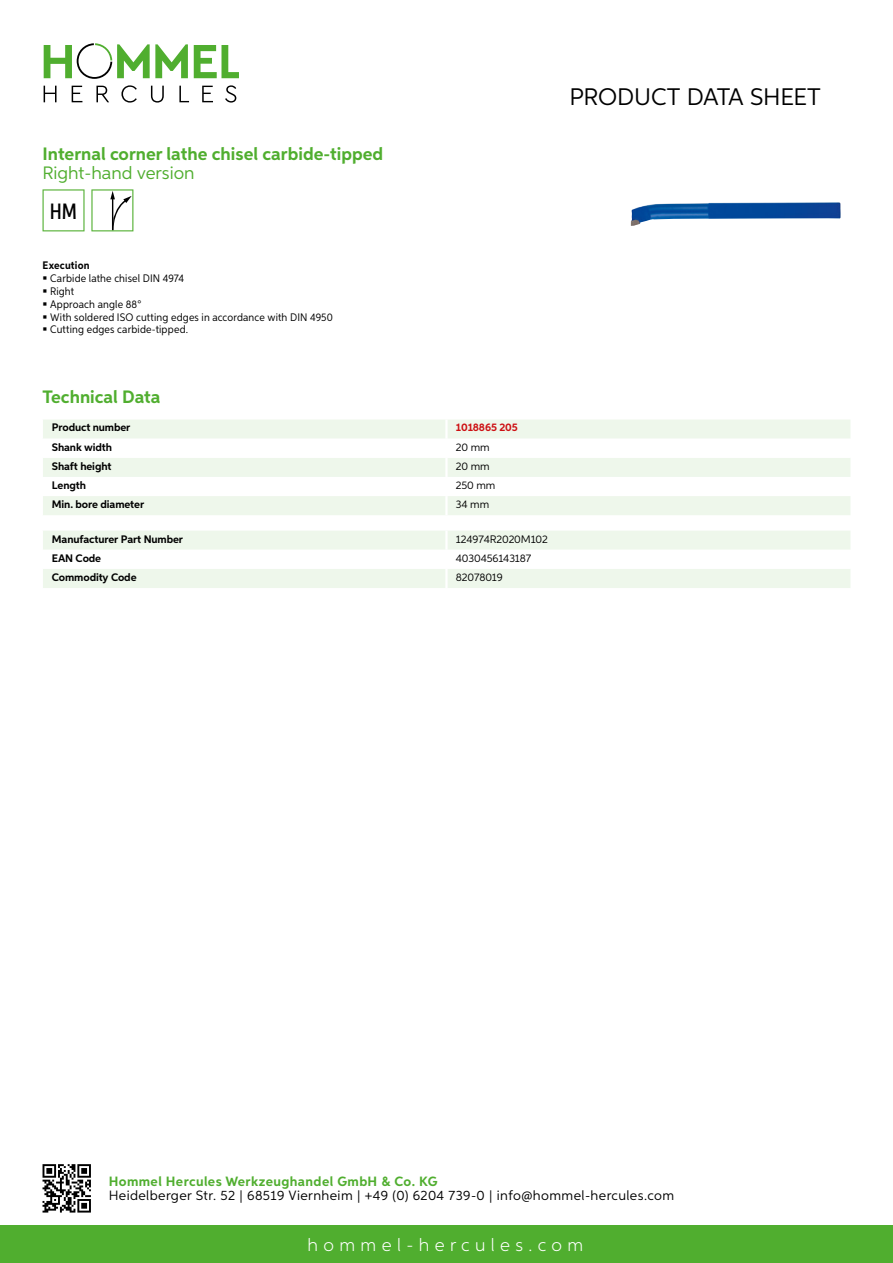
<style>
.page{position:relative;width:893px;height:1263px;background:#fff}
.page>*{position:absolute;margin:0;border:0;box-sizing:border-box;transform-origin:0 0}
.t1{font:24px "Aspira";letter-spacing:-.01em;color:#000}
.t2{font:500 22.2px "Aspira XX Nar";color:#000}
.t3{font:700 18px "Aspira";color:#50ae2f}
.t4{font:300 18px "Aspira";letter-spacing:.3em;color:#fff}
.t5{font:18px "Aspira";color:#50ae2f}
.t6{font:13.5px "Aspira";letter-spacing:.03em;color:#000}
.t7{font:700 13.5px "Aspira";letter-spacing:.03em;color:#50ae2f}
.t8{font:10.95px/12.8px "Aspira Nar";letter-spacing:.015em;color:#000}
.t9{font:700 10.95px "Aspira";letter-spacing:-.01em;color:#000}
.t10{font:10.95px "Aspira";letter-spacing:-.01em;color:#000}
.t11{font:700 10.95px "Aspira";letter-spacing:-.01em;color:#cd1013}
.t12{font:700 10.95px "Aspira Nar";letter-spacing:.015em;color:#000}
</style>
<div class="page">
<div style="left:0;top:1226px;width:893px;height:37px;background:#50ae2f"></div>
<svg style="left:43px;top:1164px;width:48px;height:48px"></svg>
<svg style="left:194px;top:45px;width:45px;height:33px"></svg>
<svg style="left:44px;top:43px;width:144px;height:36px"></svg>
<svg style="left:44px;top:86px;width:13px;height:16px"></svg>
<svg style="left:72px;top:86px;width:10px;height:16px"></svg>
<svg style="left:96px;top:86px;width:13px;height:16px"></svg>
<svg style="left:121px;top:85px;width:16px;height:18px"></svg>
<svg style="left:151px;top:86px;width:13px;height:17px"></svg>
<svg style="left:179px;top:86px;width:10px;height:16px"></svg>
<svg style="left:202px;top:86px;width:11px;height:16px"></svg>
<svg style="left:225px;top:85px;width:11px;height:18px"></svg>
<div style="left:43px;top:420px;width:807px;height:95px;background:#eef7eb"></div>
<svg style="left:43px;top:439px;width:807px;height:57px"></svg>
<hr style="left:445px;top:419px;width:3px;height:20px;background:#fff">
<hr style="left:445px;top:439px;width:3px;height:19px;background:#fff">
<hr style="left:445px;top:458px;width:3px;height:19px;background:#fff">
<hr style="left:445px;top:477px;width:3px;height:19px;background:#fff">
<hr style="left:445px;top:496px;width:3px;height:19px;background:#fff">
<svg style="left:43px;top:531px;width:807px;height:57px"></svg>
<hr style="left:445px;top:569px;width:3px;height:19px;background:#fff">
<svg style="left:43px;top:189px;width:42px;height:42px"></svg>
<svg style="left:91px;top:189px;width:42px;height:42px"></svg>
<img style="left:631px;top:202px;width:210px;height:24px">
<h3 class="t3" style="left:43px;top:142px;width:342px">Internal corner lathe chisel carbide-tipped</h3>
<h3 class="t5" style="left:43px;top:162px;width:154px">Right-hand version</h3>
<h2 class="t2" style="left:50px;top:197px;width:29px">HM</h2>
<p class="t12" style="left:43px;top:259px;width:49px">Execution</p>
<p class="t8" style="left:50px;top:272px;width:284px">Carbide lathe chisel DIN 4974<br>Right<br>Approach angle 88°<br>With soldered ISO cutting edges in accordance with DIN 4950<br>Cutting edges carbide-tipped.</p>
<h3 class="t3" style="left:43px;top:385px;width:120px">Technical Data</h3>
<p class="t9" style="left:52px;top:421px;width:80px">Product number</p>
<p class="t11" style="left:456px;top:421px;width:64px">1018865 205</p>
<p class="t9" style="left:52px;top:440px;width:62px">Shank width</p>
<p class="t10" style="left:456px;top:440px;width:35px">20 mm</p>
<p class="t9" style="left:52px;top:459px;width:61px">Shaft height</p>
<p class="t10" style="left:456px;top:459px;width:35px">20 mm</p>
<p class="t9" style="left:52px;top:478px;width:36px">Length</p>
<p class="t10" style="left:456px;top:478px;width:41px">250 mm</p>
<p class="t9" style="left:52px;top:497px;width:94px">Min. bore diameter</p>
<p class="t10" style="left:456px;top:498px;width:35px">34 mm</p>
<p class="t9" style="left:52px;top:532px;width:133px">Manufacturer Part Number</p>
<p class="t10" style="left:456px;top:532px;width:94px">124974R2020M102</p>
<p class="t9" style="left:52px;top:551px;width:51px">EAN Code</p>
<p class="t10" style="left:456px;top:551px;width:77px">4030456143187</p>
<p class="t9" style="left:52px;top:570px;width:86px">Commodity Code</p>
<p class="t10" style="left:456px;top:570px;width:48px">82078019</p>
<h1 class="t1" style="left:569px;top:82px;width:253px">Product data sh eet</h1>
<p class="t7" style="left:109px;top:1172px;width:330px">Hommel Hercules Werkzeughandel GmbH &amp; Co. KG</p>
<p class="t6" style="left:109px;top:1187px;width:567px">Heidelberger Str. 52 | 68519 Viernheim | +49 (0) 6204 739-0 | info@hommel-hercules.com</p>
<h3 class="t4" style="left:307px;top:1234px;width:277px">hommel-hercules.com</h3>
</div>
